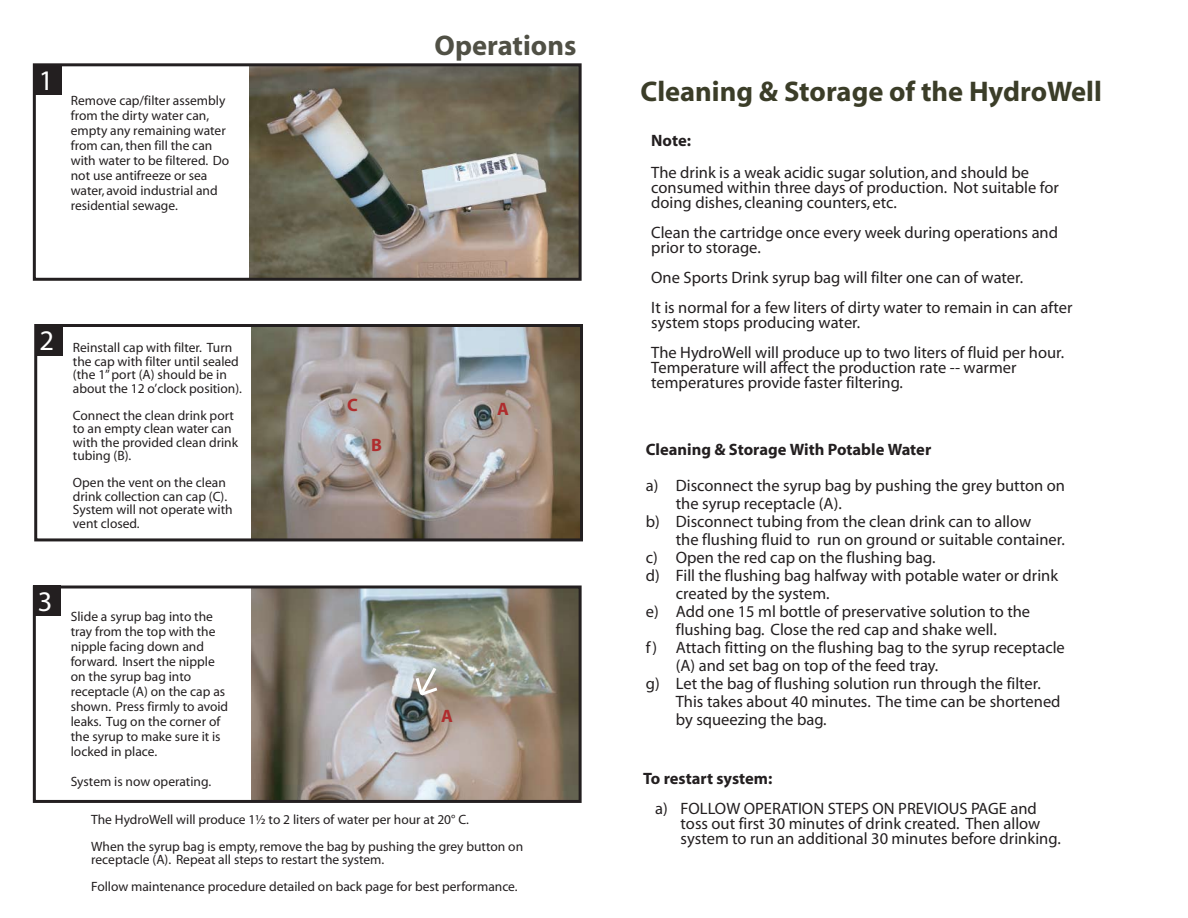
<style>
.page{position:relative;width:1188px;height:918px;background:#fff}
.page>*{position:absolute;margin:0;border:0;box-sizing:border-box;transform-origin:0 0}
.t1{font:700 28.5px "Myriad";color:#3b3d28}
.t2{font:700 28.5px "Myriad";color:#505045}
.t3{font:28.5px "Myriad";color:#fff}
.t4{font:700 18px "Myriad";color:#af2d2e}
.t5{font:16.5px/15px "Myriad";color:#231f20}
.t6{font:13.5px/15px "Myriad";color:#231f20}
.s1{font-weight:700}
</style>
<div class="page">
<img style="left:250px;top:67px;width:328px;height:210px">
<img style="left:251px;top:328px;width:328px;height:209px">
<img style="left:252px;top:590px;width:326px;height:209px">
<div style="left:33px;top:63px;width:549px;height:218px;border:3px solid #231f20"></div>
<div style="left:34px;top:324px;width:549px;height:217px;border:3px solid #231f20"></div>
<div style="left:33px;top:586px;width:549px;height:217px;border:3px solid #231f20"></div>
<div style="left:34px;top:65px;width:28px;height:30px;background:#231f20"></div>
<div style="left:35px;top:326px;width:28px;height:30px;background:#231f20"></div>
<div style="left:34px;top:586px;width:27px;height:30px;background:#231f20"></div>
<svg style="left:413px;top:664px;width:28px;height:35px"></svg>
<p class="t3" style="left:39px;top:66px;width:16px">1</p>
<p class="t6" style="left:71px;top:93px;width:160px">Remove cap/filter assembly from the dirty water can, empty any remaining water from can, then fill the can with water to be filtered. Do not use antifreeze or sea water, avoid industrial and residential sewage.</p>
<p class="t2" style="left:435px;top:31px;width:143px">Operations</p>
<p class="t3" style="left:39px;top:327px;width:16px">2</p>
<p class="t6" style="left:73px;top:342px;width:171px;line-height:13.5px">Reinstall cap with filter. Turn the cap with filter until sealed (the 1”port (A) should be in about the 12 o’clock position).</p>
<p class="t6" style="left:73px;top:409px;width:167px;line-height:13.5px">Connect the clean drink port to an empty clean water can with the provided clean drink tubing (B).</p>
<p class="t6" style="left:73px;top:477px;width:161px;line-height:13.5px">Open the vent on the clean drink collection can cap (C).<br>System will not operate with vent closed.</p>
<p class="t4" style="left:347px;top:396px;width:12px">C</p>
<p class="t4" style="left:371px;top:436px;width:12px">B</p>
<p class="t4" style="left:497px;top:400px;width:13px">A</p>
<p class="t3" style="left:38px;top:587px;width:16px">3</p>
<p class="t6" style="left:71px;top:609px;width:159px">Slide a syrup bag into the tray from the top with the nipple facing down and forward. Insert the nipple on the syrup bag into receptacle (A) on the cap as shown. Press firmly to avoid leaks. Tug on the corner of the syrup to make sure it is locked in place.</p>
<p class="t6" style="left:71px;top:774px;width:142px">System is now operating.</p>
<p class="t4" style="left:441px;top:706px;width:13px">A</p>
<p class="t6" style="left:91px;top:806px;width:433px;line-height:27px">The HydroWell will produce 1½ to 2 liters of water per hour at 20° C.<br>When the syrup bag is empty,remove the bag by pushing the grey button on</p>
<p class="t6" style="left:91px;top:847px;width:428px;line-height:27px">receptacle (A). Repeat all steps to restart the system.<br>Follow maintenance procedure detailed on back page for best performance.</p>
<p class="t1" style="left:641px;top:77px;width:463px">Cleaning &amp; Storage of the HydroWell</p>
<p class="t5" style="left:651px;top:126px;width:379px;line-height:31.5px"><span class="s1">Note:<br></span>The drink is a weak acidic sugar solution, and should be</p>
<p class="t5" style="left:651px;top:180px;width:409px">consumed within three days of production. Not suitable for doing dishes, cleaning counters, etc.</p>
<p class="t5" style="left:651px;top:225px;width:408px">Clean the cartridge once every week during operations and prior to storage.</p>
<p class="t5" style="left:651px;top:263px;width:423px;line-height:30px">One Sports Drink syrup bag will filter one can of water.<br>It is normal for a few liters of dirty water to remain in can after</p>
<p class="t5" style="left:651px;top:308px;width:414px;line-height:30px">system stops producing water.<br>The HydroWell will produce up to two liters of fluid per hour.</p>
<p class="t5" style="left:651px;top:360px;width:367px">Temperature will affect the production rate -- warmer temperatures provide faster filtering.</p>
<p class="t5" style="left:646px;top:432px;width:421px;line-height:36px"><span class="s1">Cleaning &amp; Storage With Potable Water<br></span>a) Disconnect the syrup bag by pushing the grey button on</p>
<p class="t5" style="left:676px;top:497px;width:167px">the syrup receptacle (A).</p>
<p class="t5" style="left:646px;top:515px;width:387px">b) Disconnect tubing from the clean drink can to allow</p>
<p class="t5" style="left:676px;top:533px;width:390px">the flushing fluid to run on ground or suitable container.</p>
<p class="t5" style="left:646px;top:551px;width:291px">c) Open the red cap on the flushing bag.</p>
<p class="t5" style="left:646px;top:569px;width:414px">d) Fill the flushing bag halfway with potable water or drink</p>
<p class="t5" style="left:676px;top:587px;width:155px">created by the system.</p>
<p class="t5" style="left:646px;top:605px;width:386px">e) Add one 15 ml bottle of preservative solution to the</p>
<p class="t5" style="left:676px;top:623px;width:323px">flushing bag. Close the red cap and shake well.</p>
<p class="t5" style="left:646px;top:641px;width:421px">f) Attach fitting on the flushing bag to the syrup receptacle</p>
<p class="t5" style="left:676px;top:659px;width:264px">(A) and set bag on top of the feed tray.</p>
<p class="t5" style="left:646px;top:677px;width:396px">g) Let the bag of flushing solution run through the filter.</p>
<p class="t5" style="left:676px;top:695px;width:386px">This takes about 40 minutes. The time can be shortened</p>
<p class="t5" style="left:676px;top:713px;width:152px">by squeezing the bag.</p>
<p class="t5" style="left:655px;top:764px;width:383px;line-height:30px;text-indent:-12px"><span class="s1">To restart system:<br></span>a) FOLLOW OPERATION STEPS ON PREVIOUS PAGE and</p>
<p class="t5" style="left:681px;top:817px;width:382px">toss out first 30 minutes of drink created. Then allow system to run an additional 30 minutes before drinking.</p>
</div>
